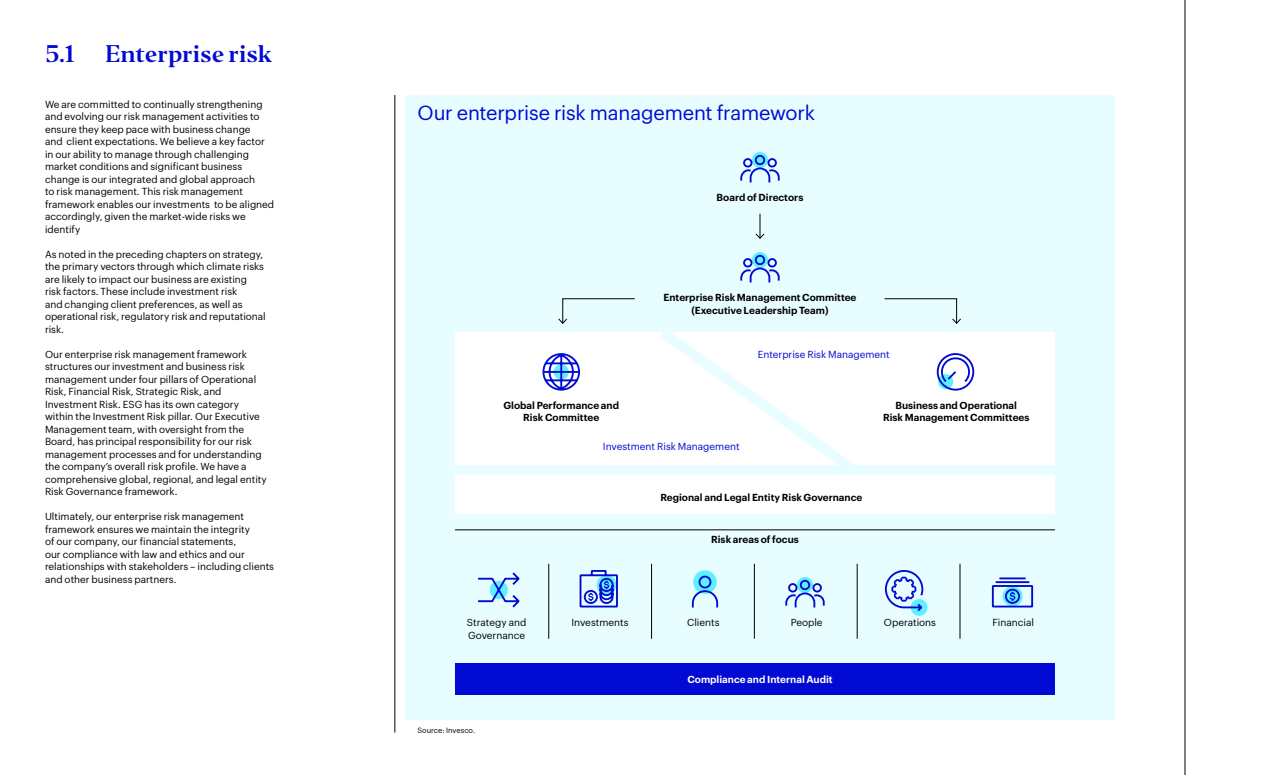
<style>
.page{position:relative;width:1280px;height:775px;background:#fff}
.page>*{position:absolute;margin:0;border:0;box-sizing:border-box;transform-origin:0 0}
.Sub-section_title__H{font:22.5px "Invesco Editor";letter-spacing:-.005em;color:#000ad2}
._16pt_blue_Graphik_r{font:20px "Graphik";letter-spacing:-.01em;color:#000ad2}
.Body__no_indent___P{font:10px/12.5px "Graphik";color:#000}
.Semi_bold_black_cent{font:600 10px/12.5px "Graphik";color:#000;text-align:center}
.Semi_bold_black_cent-2{font:10px/12.5px "Graphik";color:#000}
.Semi_bold_black_cent-3{font:10px "Graphik";color:#000ad2}
.Semi_bold_black_cent-4{font:600 10px "Graphik";color:#fff}
.Footnotes_and_source{font:7.5px "Graphik";color:#000}
</style>
<div class="page">
<div style="left:405px;top:95px;width:710px;height:625px;background:#e7fdff"></div>
<div style="left:455px;top:332px;width:600px;height:182px;background:#fff"></div>
<hr style="left:1185px;top:0;width:1px;height:775px;background:#000">
<div style="left:455px;top:664px;width:600px;height:31px;background:#000ad2"></div>
<svg style="left:911px;top:599px;width:17px;height:17px"></svg>
<svg style="left:885px;top:570px;width:39px;height:43px"></svg>
<svg style="left:991px;top:577px;width:43px;height:31px"></svg>
<svg style="left:797px;top:577px;width:16px;height:16px"></svg>
<div style="left:800px;top:580px;width:10px;height:10px;border:2px solid #000ad2;border-radius:50%"></div>
<svg style="left:785px;top:582px;width:40px;height:26px"></svg>
<svg style="left:693px;top:570px;width:24px;height:24px"></svg>
<svg style="left:691px;top:575px;width:28px;height:33px"></svg>
<svg style="left:579px;top:570px;width:39px;height:38px"></svg>
<svg style="left:478px;top:572px;width:42px;height:36px"></svg>
<hr style="left:455px;top:530px;width:600px;height:1px;background:#000">
<hr style="left:549px;top:564px;width:1px;height:75px;background:#000">
<hr style="left:651px;top:564px;width:1px;height:75px;background:#000">
<hr style="left:754px;top:564px;width:1px;height:75px;background:#000">
<hr style="left:857px;top:564px;width:1px;height:75px;background:#000">
<hr style="left:960px;top:564px;width:1px;height:75px;background:#000">
<svg style="left:752px;top:152px;width:16px;height:16px"></svg>
<div style="left:755px;top:155px;width:10px;height:10px;border:2px solid #000ad2;border-radius:50%"></div>
<svg style="left:740px;top:157px;width:40px;height:26px"></svg>
<svg style="left:755px;top:214px;width:10px;height:25px"></svg>
<svg style="left:752px;top:252px;width:16px;height:16px"></svg>
<div style="left:755px;top:255px;width:10px;height:10px;border:2px solid #000ad2;border-radius:50%"></div>
<svg style="left:740px;top:257px;width:40px;height:26px"></svg>
<svg style="left:936px;top:353px;width:39px;height:38px"></svg>
<svg style="left:542px;top:353px;width:38px;height:38px"></svg>
<svg style="left:558px;top:298px;width:77px;height:26px"></svg>
<svg style="left:884px;top:298px;width:77px;height:26px"></svg>
<hr style="left:395px;top:95px;width:1px;height:637px;background:#000">
<div style="left:439px;top:465px;width:632px;height:10px;background:#e7fdff"></div>
<svg style="left:660px;top:332px;width:195px;height:133px"></svg>
<h2 class="Sub-section_title__H" style="left:45px;top:39px;width:31px">5.1</h2>
<h2 class="Sub-section_title__H" style="left:105px;top:39px;width:169px">Enterprise risk</h2>
<p class="Body__no_indent___P" style="left:45px;top:97px;width:231px">We are committed to continually strengthening and evolving our risk management activities to ensure they keep pace with business change<br>and client expectations. We believe a key factor in our ability to manage through challenging market conditions and significant business change is our integrated and global approach<br>to risk management. This risk management framework enables our investments to be aligned accordingly, given the market-wide risks we identify</p>
<p class="Body__no_indent___P" style="left:45px;top:247px;width:222px">As noted in the preceding chapters on strategy, the primary vectors through which climate risks are likely to impact our business are existing risk factors. These include investment risk<br>and changing client preferences, as well as operational risk, regulatory risk and reputational risk.</p>
<p class="Body__no_indent___P" style="left:45px;top:347px;width:223px">Our enterprise risk management framework structures our investment and business risk management under four pillars of Operational Risk, Financial Risk, Strategic Risk, and Investment Risk. ESG has its own category within the Investment Risk pillar. Our Executive Management team, with oversight from the Board, has principal responsibility for our risk management processes and for understanding the company’s overall risk profile. We have a comprehensive global, regional, and legal entity Risk Governance framework.</p>
<p class="Body__no_indent___P" style="left:45px;top:509px;width:231px">Ultimately, our enterprise risk management framework ensures we maintain the integrity<br>of our company, our financial statements,<br>our compliance with law and ethics and our relationships with stakeholders – including clients and other business partners.</p>
<p class="_16pt_blue_Graphik_r" style="left:418px;top:98px;width:399px">Our enterprise risk management framework</p>
<p class="Semi_bold_black_cent" style="left:717px;top:190px;width:88px">Board of Directors</p>
<p class="Semi_bold_black_cent" style="left:663px;top:290px;width:195px">Enterprise Risk Management Committee</p>
<p class="Semi_bold_black_cent" style="left:692px;top:303px;width:138px">(Executive Leadership Team)</p>
<p class="Semi_bold_black_cent" style="left:503px;top:398px;width:117px">Global Performance and<br>Risk Committee</p>
<p class="Semi_bold_black_cent-3" style="left:603px;top:439px;width:138px">Investment Risk Management</p>
<p class="Semi_bold_black_cent-3" style="left:758px;top:347px;width:134px">Enterprise Risk Management</p>
<p class="Semi_bold_black_cent" style="left:883px;top:398px;width:148px">Business and Operational<br>Risk Management Committees</p>
<p class="Semi_bold_black_cent" style="left:660px;top:490px;width:203px">Regional and Legal Entity Risk Governance</p>
<p class="Semi_bold_black_cent" style="left:711px;top:532px;width:89px">Risk areas of focus</p>
<p class="Semi_bold_black_cent-2" style="left:467px;top:616px;width:61px">Strategy and<br>Governance</p>
<p class="Semi_bold_black_cent-2" style="left:571px;top:616px;width:59px">Investments</p>
<p class="Semi_bold_black_cent-2" style="left:687px;top:616px;width:34px">Clients</p>
<p class="Semi_bold_black_cent-2" style="left:791px;top:616px;width:33px">People</p>
<p class="Semi_bold_black_cent-2" style="left:884px;top:616px;width:54px">Operations</p>
<p class="Semi_bold_black_cent-2" style="left:993px;top:616px;width:43px">Financial</p>
<p class="Footnotes_and_source" style="left:418px;top:724px;width:59px">Source: Invesco.</p>
<p class="Semi_bold_black_cent-4" style="left:687px;top:671px;width:147px">Compliance and Internal Audit</p>
</div>
